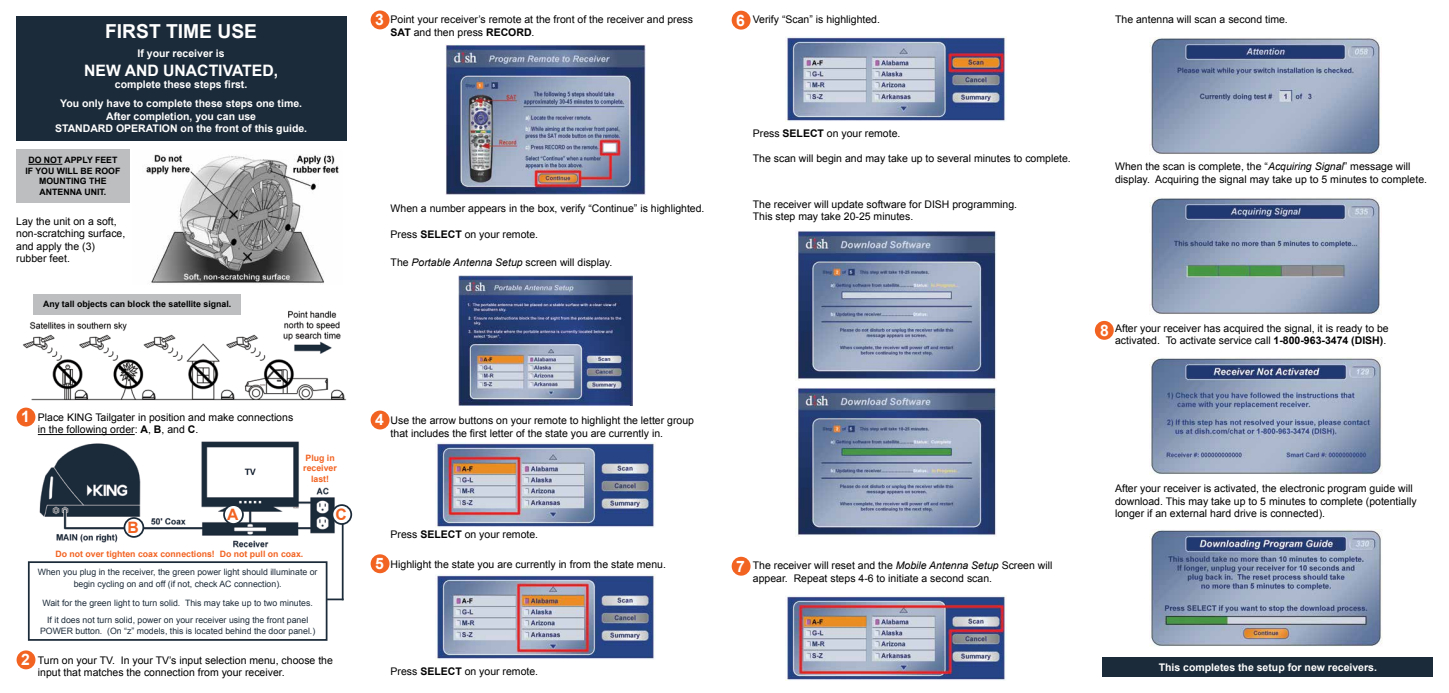
<style>
.page{position:relative;width:1449px;height:693px;background:#fff}
.page>*{position:absolute;margin:0;border:0;box-sizing:border-box;transform-origin:0 0}
.t1{font:700 19.25px "Arial";color:#fff}
.t2{font:700 15.75px "Arial";color:#fff}
.t3{font:700 15.75px "Arial";color:#f26322}
.t4{font:10.5px/12.6px "Arial";color:#000}
.t5{font:700 10.5px/18.9px "Arial";color:#fff;text-align:center}
.t6{font:8.75px/12.6px "Arial";color:#1c2b39;text-align:center}
.t7{font:700 8.75px/10.5px "Arial";color:#000;text-align:center}
.t8{font:700 8.75px/10.5px "Arial";color:#f26322;text-align:center}
.s1{font-weight:700}
.s2{font-style:italic}
</style>
<div class="page">
<img style="left:459px;top:275px;width:174px;height:130px">
<img style="left:446px;top:45px;width:200px;height:149px">
<img style="left:797px;top:231px;width:199px;height:149px">
<img style="left:797px;top:388px;width:199px;height:149px">
<img style="left:1151px;top:529px;width:231px;height:117px">
<div style="left:1102px;top:657px;width:331px;height:20px;background:#1c2b39"></div>
<img style="left:1151px;top:358px;width:231px;height:116px">
<div style="left:16px;top:16px;width:330px;height:124px;background:#1c2b39"></div>
<img style="left:436px;top:575px;width:220px;height:85px">
<img style="left:787px;top:595px;width:219px;height:85px">
<img style="left:437px;top:442px;width:219px;height:85px">
<img style="left:786px;top:37px;width:220px;height:85px">
<img style="left:1150px;top:198px;width:230px;height:116px">
<img style="left:1150px;top:38px;width:230px;height:116px">
<div style="left:371px;top:10px;width:19px;height:19px;background:#f26322;border-radius:50%"></div>
<div style="left:732px;top:11px;width:19px;height:19px;background:#f26322;border-radius:50%"></div>
<div style="left:732px;top:557px;width:19px;height:19px;background:#f26322;border-radius:50%"></div>
<div style="left:1095px;top:321px;width:19px;height:19px;background:#f26322;border-radius:50%"></div>
<div style="left:371px;top:411px;width:19px;height:18px;background:#f26322;border-radius:50%"></div>
<div style="left:371px;top:554px;width:19px;height:19px;background:#f26322;border-radius:50%"></div>
<img style="left:146px;top:154px;width:193px;height:130px">
<img style="left:23px;top:294px;width:324px;height:107px">
<div style="left:34px;top:294px;width:207px;height:20px;background:#bcbec0"></div>
<div style="left:16px;top:149px;width:114px;height:54px;background:#bcbec0"></div>
<hr style="left:28px;top:164px;width:34px;height:1px;background:#000">
<hr style="left:38px;top:434px;width:97px;height:1px;background:#000">
<img style="left:39px;top:441px;width:307px;height:112px">
<div style="left:17px;top:408px;width:18px;height:19px;background:#f26322;border-radius:50%"></div>
<div style="left:124px;top:518px;width:19px;height:19px;background:#fff;border-radius:50%"></div>
<div style="left:124px;top:517px;width:20px;height:21px;border:2px solid #1c2b39;border-radius:50%"></div>
<div style="left:224px;top:505px;width:19px;height:19px;background:#fff;border-radius:50%"></div>
<div style="left:223px;top:504px;width:21px;height:21px;border:2px solid #1c2b39;border-radius:50%"></div>
<div style="left:332px;top:505px;width:19px;height:19px;background:#fff;border-radius:50%"></div>
<div style="left:332px;top:504px;width:20px;height:21px;border:2px solid #1c2b39;border-radius:50%"></div>
<div style="left:28px;top:561px;width:299px;height:80px;border:2px solid #1c2b39"></div>
<div style="left:17px;top:650px;width:18px;height:19px;background:#f26322;border-radius:50%"></div>
<hr style="left:342px;top:524px;width:2px;height:76px;background:#1c2b39">
<svg style="left:327px;top:599px;width:17px;height:1px"></svg>
<h1 class="t1" style="left:105px;top:18px;width:153px">FIRST TIME USE</h1>
<p class="t5" style="left:138px;top:44px;width:88px">If your receiver is</p>
<h2 class="t2" style="left:84px;top:60px;width:195px">NEW AND UNACTIVATED,</h2>
<p class="t5" style="left:60px;top:75px;width:243px">complete these steps first.<br>You only have to complete these steps one time.</p>
<p class="t5" style="left:55px;top:110px;width:254px;line-height:12.6px">After completion, you can use<br>STANDARD OPERATION on the front of this guide.</p>
<p class="t7" style="left:25px;top:155px;width:96px">DO NOT APPLY FEET<br>IF YOU WILL BE ROOF<br>MOUNTING THE<br>ANTENNA UNIT.</p>
<p class="t4" style="left:16px;top:215px;width:111px">Lay the unit on a soft, non-scratching surface, and apply the (3) rubber feet.</p>
<p class="t7" style="left:43px;top:299px;width:190px">Any tall objects can block the satellite signal.</p>
<h2 class="t2" style="left:375px;top:9px;width:10px">3</h2>
<h2 class="t2" style="left:736px;top:10px;width:10px">6</h2>
<p class="t4" style="left:740px;top:14px;width:141px">6. Verify “Scan” is highlighted.</p>
<p class="t4" style="left:391px;top:14px;width:304px;text-indent:-13px">3. Point your receiver’s remote at the front of the receiver and press<br><span class="s1">SAT</span> and then press <span class="s1">RECORD</span>.</p>
<p class="t4" style="left:391px;top:203px;width:315px">When a number appears in the box, verify “Continue” is highlighted.</p>
<p class="t4" style="left:391px;top:228px;width:149px">Press <span class="s1">SELECT</span> on your remote.</p>
<p class="t4" style="left:391px;top:256px;width:223px">The <span class="s2">Portable Antenna Setup</span> screen will display.</p>
<p class="t4" style="left:753px;top:127px;width:149px">Press <span class="s1">SELECT</span> on your remote.</p>
<p class="t4" style="left:753px;top:152px;width:320px">The scan will begin and may take up to several minutes to complete.</p>
<p class="t4" style="left:753px;top:198px;width:266px">The receiver will update software for DISH programming.<br>This step may take 20-25 minutes.</p>
<h2 class="t2" style="left:21px;top:406px;width:10px">1</h2>
<p class="t4" style="left:38px;top:411px;width:257px;text-indent:-13px">2. Place KING Tailgater in position and make connections in the following order: <span class="s1">A</span>, <span class="s1">B</span>, and <span class="s1">C</span>.</p>
<p class="t8" style="left:303px;top:452px;width:35px">Plug in receiver last!</p>
<h2 class="t3" style="left:128px;top:517px;width:13px">B</h2>
<h2 class="t3" style="left:227px;top:504px;width:13px">A</h2>
<h2 class="t3" style="left:336px;top:504px;width:13px">C</h2>
<p class="t8" style="left:55px;top:549px;width:249px">Do not over tighten coax connections! Do not pull on coax.</p>
<p class="t6" style="left:38px;top:566px;width:281px">When you plug in the receiver, the green power light should illuminate or begin cycling on and off (if not, check AC connection).</p>
<p class="t6" style="left:43px;top:595px;width:272px;line-height:16.8px">Wait for the green light to turn solid. This may take up to two minutes.<br>If it does not turn solid, power on your receiver using the front panel</p>
<p class="t6" style="left:40px;top:624px;width:277px">POWER button. (On “z” models, this is located behind the door panel.)</p>
<p class="t4" style="left:38px;top:654px;width:297px;text-indent:-13px">4. Turn on your TV. In your TV’s input selection menu, choose the input that matches the connection from your receiver.</p>
<h2 class="t2" style="left:21px;top:649px;width:10px">2</h2>
<h2 class="t2" style="left:375px;top:409px;width:10px">4</h2>
<p class="t4" style="left:391px;top:414px;width:305px;text-indent:-13px">4. Use the arrow buttons on your remote to highlight the letter group that includes the first letter of the state you are currently in.</p>
<p class="t4" style="left:391px;top:528px;width:149px">Press <span class="s1">SELECT</span> on your remote.</p>
<h2 class="t2" style="left:375px;top:553px;width:10px">5</h2>
<p class="t4" style="left:378px;top:558px;width:290px">5. Highlight the state you are currently in from the state menu.</p>
<p class="t4" style="left:391px;top:665px;width:149px">Press <span class="s1">SELECT</span> on your remote.</p>
<h2 class="t2" style="left:736px;top:556px;width:10px">7</h2>
<p class="t4" style="left:753px;top:559px;width:301px;text-indent:-13px">7. The receiver will reset and the <span class="s2">Mobile Antenna Setup</span> Screen will appear. Repeat steps 4-6 to initiate a second scan.</p>
<p class="t4" style="left:1115px;top:14px;width:174px">The antenna will scan a second time.</p>
<p class="t4" style="left:1115px;top:160px;width:314px">When the scan is complete, the “<span class="s2">Acquiring Signal</span>” message will display. Acquiring the signal may take up to 5 minutes to complete.</p>
<p class="t4" style="left:1102px;top:322px;width:288px;text-align:right">8. After your receiver has acquired the signal, it is ready to be activated. To activate service call <span class="s1">1-800-963-3474 (DISH)</span>.</p>
<h2 class="t2" style="left:1100px;top:320px;width:10px">8</h2>
<p class="t4" style="left:1115px;top:482px;width:303px">After your receiver is activated, the electronic program guide will download. This may take up to 5 minutes to complete (potentially longer if an external hard drive is connected).</p>
<p class="t5" style="left:1159px;top:658px;width:220px">This completes the setup for new receivers.</p>
</div>
